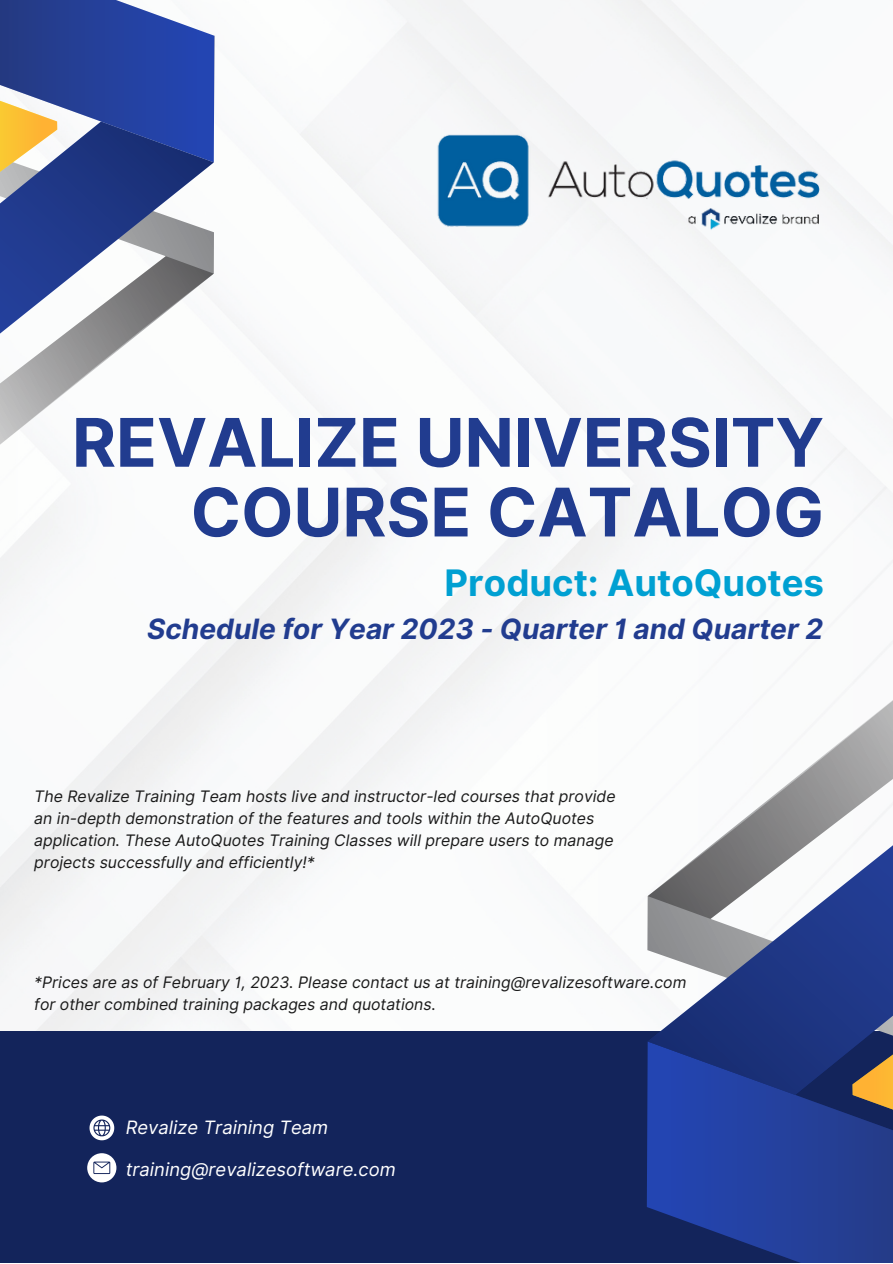
<style>
.page{position:relative;width:893px;height:1264px;background:#fff}
.page>*{position:absolute;margin:0;border:0;box-sizing:border-box;transform-origin:0 0}
.t1{font:700 67.05px/69.8px "Inter";color:#213c8f;text-align:right}
.t2{font:700 36.45px "Inter";color:#00a0d2}
.t3{font:italic 700 28.05px "Inter";color:#213c8f}
.t4{font:italic 18.45px "Inter";color:#fff}
.t5{font:italic 15.75px/22px "Inter";color:#1a1a1a}
</style>
<div class="page">
<svg style="left:0;top:0;width:214px;height:121px"></svg>
<svg style="left:0;top:121px;width:214px;height:135px"></svg>
<svg style="left:0;top:256px;width:214px;height:233px"></svg>
<div style="left:0;top:1031px;width:892px;height:231px;background:#13245b"></div>
<svg style="left:89px;top:1115px;width:25px;height:25px"></svg>
<svg style="left:646px;top:1094px;width:246px;height:168px"></svg>
<svg style="left:647px;top:918px;width:245px;height:176px"></svg>
<svg style="left:647px;top:614px;width:245px;height:304px"></svg>
<svg style="left:87px;top:1153px;width:29px;height:29px"></svg>
<img style="left:418px;top:122px;width:405px;height:128px">
<h1 class="t1" style="left:72px;top:407px;width:753px">REVALIZE UNIVERSITY<br>COURSE CATALOG</h1>
<h2 class="t2" style="left:444px;top:560px;width:381px">Product: AutoQuotes</h2>
<h3 class="t3" style="left:147px;top:611px;width:677px">Schedule for Year 2023 - Quarter 1 and Quarter 2</h3>
<p class="t5" style="left:34px;top:785px;width:582px">The Revalize Training Team hosts live and instructor-led courses that provide an in-depth demonstration of the features and tools within the AutoQuotes application. These AutoQuotes Training Classes will prepare users to manage projects successfully and efficiently!*</p>
<p class="t5" style="left:34px;top:971px;width:653px">*Prices are as of February 1, 2023. Please contact us at training@revalizesoftware.com for other combined training packages and quotations.</p>
<p class="t4" style="left:126px;top:1116px;width:204px">Revalize Training Team</p>
<p class="t4" style="left:126px;top:1158px;width:271px">training@revalizesoftware.com</p>
</div>
